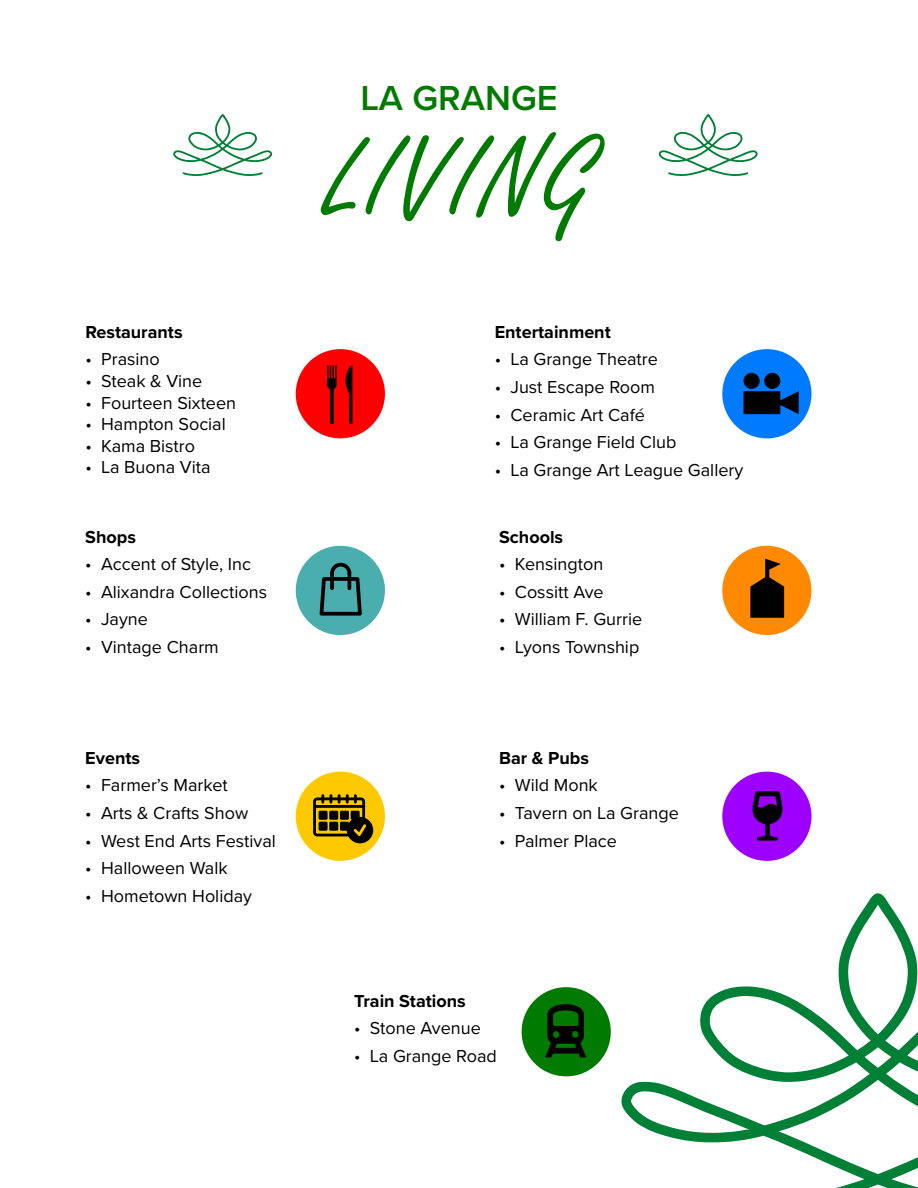
<style>
.page{position:relative;width:918px;height:1188px;background:#fff}
.page>*{position:absolute;margin:0;border:0;box-sizing:border-box;transform-origin:0 0}
.t1{font:123px "Freestyle Script";letter-spacing:.02em;color:#007a00}
.t2{font:600 36px "Proxima Nova";color:#007a00}
.t3{font:18px "Proxima Nova";color:#000}
.t4{font:700 18px "Proxima Nova";color:#000}
</style>
<div class="page">
<div style="left:296px;top:772px;width:89px;height:89px;background:#ffc900;border-radius:50%"></div>
<svg style="left:313px;top:794px;width:60px;height:49px"></svg>
<div style="left:722px;top:349px;width:90px;height:89px;background:#007aff;border-radius:50%"></div>
<svg style="left:744px;top:391px;width:55px;height:23px"></svg>
<div style="left:744px;top:373px;width:16px;height:16px;background:#000;border-radius:50%"></div>
<div style="left:764px;top:373px;width:16px;height:16px;background:#000;border-radius:50%"></div>
<div style="left:722px;top:546px;width:90px;height:89px;background:#ff8900;border-radius:50%"></div>
<svg style="left:750px;top:559px;width:34px;height:59px"></svg>
<div style="left:296px;top:546px;width:89px;height:89px;background:#4aaeae;border-radius:50%"></div>
<svg style="left:320px;top:563px;width:42px;height:53px"></svg>
<svg style="left:330px;top:572px;width:4px;height:18px"></svg>
<hr style="left:348px;top:572px;width:3px;height:18px;background:#000;border-radius:2px">
<div style="left:522px;top:987px;width:89px;height:89px;background:#007a00;border-radius:50%"></div>
<svg style="left:545px;top:1004px;width:41px;height:53px"></svg>
<div style="left:296px;top:349px;width:89px;height:89px;background:#f00;border-radius:50%"></div>
<svg style="left:327px;top:365px;width:10px;height:59px"></svg>
<svg style="left:345px;top:365px;width:7px;height:59px"></svg>
<div style="left:722px;top:772px;width:90px;height:89px;background:#9d00ff;border-radius:50%"></div>
<svg style="left:752px;top:791px;width:31px;height:50px"></svg>
<svg style="left:173px;top:114px;width:99px;height:62px"></svg>
<svg style="left:659px;top:114px;width:99px;height:62px"></svg>
<svg style="left:621px;top:893px;width:297px;height:295px"></svg>
<p class="t4" style="left:85px;top:321px;width:99px">Restaurants</p>
<p class="t3" style="left:85px;top:349px;width:76px">• Prasino</p>
<p class="t3" style="left:85px;top:370px;width:118px">• Steak &amp; Vine</p>
<p class="t3" style="left:85px;top:392px;width:152px">• Fourteen Sixteen</p>
<p class="t3" style="left:85px;top:413px;width:142px">• Hampton Social</p>
<p class="t3" style="left:85px;top:435px;width:111px">• Kama Bistro</p>
<p class="t3" style="left:85px;top:457px;width:127px">• La Buona Vita</p>
<p class="t4" style="left:85px;top:526px;width:52px">Shops</p>
<p class="t3" style="left:85px;top:553px;width:167px">• Accent of Style, Inc</p>
<p class="t3" style="left:85px;top:581px;width:183px">• Alixandra Collections</p>
<p class="t3" style="left:85px;top:609px;width:64px">• Jayne</p>
<p class="t3" style="left:85px;top:636px;width:135px">• Vintage Charm</p>
<p class="t4" style="left:85px;top:747px;width:56px">Events</p>
<p class="t3" style="left:85px;top:775px;width:144px">• Farmer’s Market</p>
<p class="t3" style="left:85px;top:802px;width:164px">• Arts &amp; Crafts Show</p>
<p class="t3" style="left:85px;top:830px;width:192px">• West End Arts Festival</p>
<p class="t3" style="left:85px;top:857px;width:144px">• Halloween Walk</p>
<p class="t3" style="left:85px;top:885px;width:168px">• Hometown Holiday</p>
<p class="t2" style="left:360px;top:76px;width:199px">LA GRANGE</p>
<p class="t1" style="left:325px;top:112px;width:269px">LIVING</p>
<p class="t4" style="left:495px;top:321px;width:118px">Entertainment</p>
<p class="t3" style="left:495px;top:349px;width:165px">• La Grange Theatre</p>
<p class="t3" style="left:495px;top:376px;width:162px">• Just Escape Room</p>
<p class="t3" style="left:495px;top:404px;width:152px">• Ceramic Art Café</p>
<p class="t3" style="left:495px;top:431px;width:183px">• La Grange Field Club</p>
<p class="t3" style="left:495px;top:459px;width:250px">• La Grange Art League Gallery</p>
<p class="t4" style="left:499px;top:526px;width:66px">Schools</p>
<p class="t3" style="left:499px;top:553px;width:106px">• Kensington</p>
<p class="t3" style="left:499px;top:581px;width:106px">• Cossitt Ave</p>
<p class="t3" style="left:499px;top:609px;width:145px">• William F. Gurrie</p>
<p class="t3" style="left:499px;top:636px;width:142px">• Lyons Township</p>
<p class="t4" style="left:499px;top:747px;width:91px">Bar &amp; Pubs</p>
<p class="t3" style="left:499px;top:775px;width:100px">• Wild Monk</p>
<p class="t3" style="left:499px;top:802px;width:181px">• Tavern on La Grange</p>
<p class="t3" style="left:499px;top:830px;width:119px">• Palmer Place</p>
<p class="t4" style="left:354px;top:990px;width:113px">Train Stations</p>
<p class="t3" style="left:354px;top:1018px;width:128px">• Stone Avenue</p>
<p class="t3" style="left:354px;top:1045px;width:144px">• La Grange Road</p>
</div>
